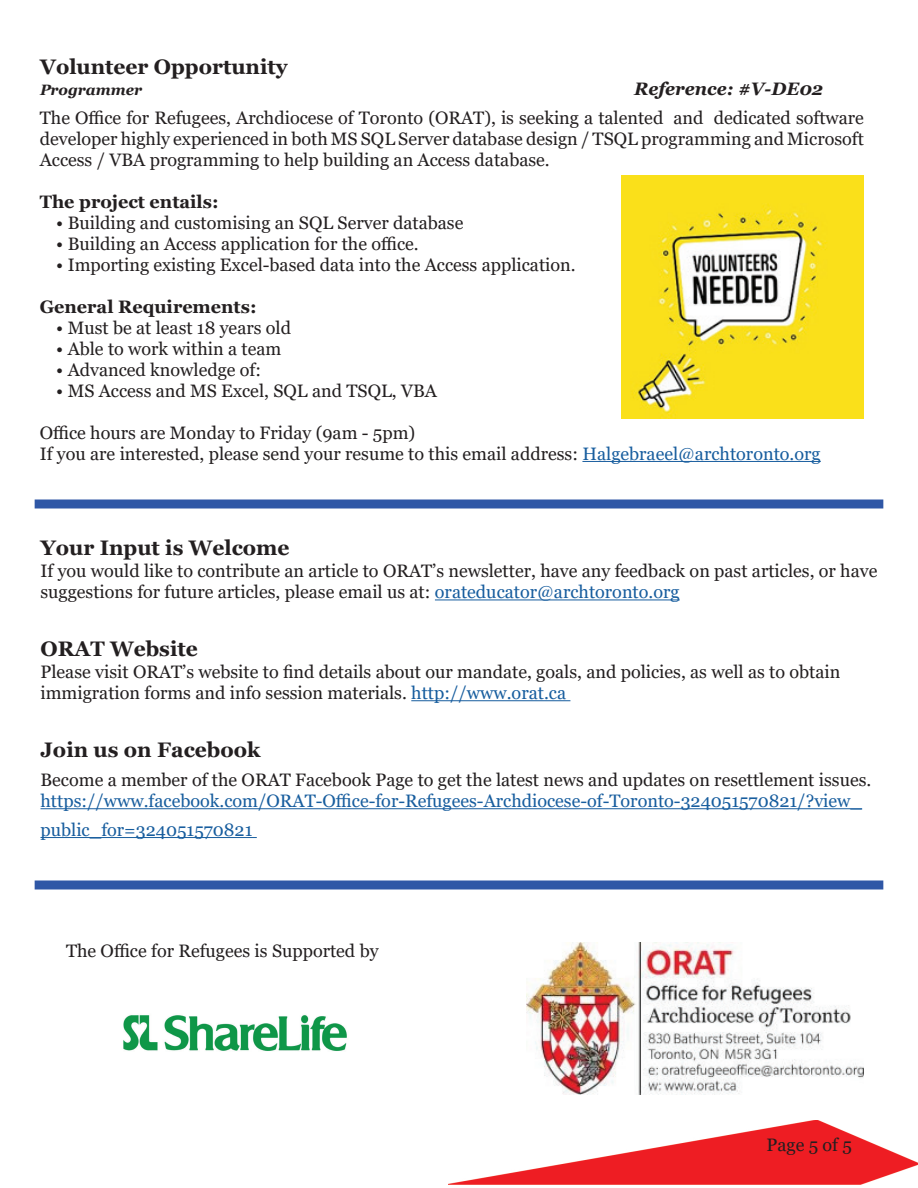
<style>
.page{position:relative;width:918px;height:1188px;background:#fff}
.page>*{position:absolute;margin:0;border:0;box-sizing:border-box;transform-origin:0 0}
.t1{font:700 21px "Georgia";color:#231f20}
.t2{font:18px/21px "Georgia";color:#231f20}
.t3{font:18px/28.8px "Georgia";color:#175d9e}
.t4{font:700 18px "Georgia";color:#231f20}
.t5{font:italic 700 18px "Georgia";color:#231f20}
.t6{font:italic 700 15px "Georgia";color:#231f20}
.s1{color:#175d9e}
</style>
<div class="page">
<img style="left:123px;top:1015px;width:224px;height:36px">
<img style="left:448px;top:1120px;width:470px;height:65px">
<div style="left:35px;top:500px;width:848px;height:8px;background:#2f57a6"></div>
<img style="left:526px;top:942px;width:338px;height:153px">
<hr style="left:582px;top:461px;width:239px;height:1px;background:#175d9e">
<img style="left:621px;top:176px;width:243px;height:242px">
<hr style="left:435px;top:599px;width:245px;height:1px;background:#175d9e">
<hr style="left:411px;top:700px;width:159px;height:1px;background:#175d9e">
<hr style="left:40px;top:808px;width:822px;height:1px;background:#175d9e">
<hr style="left:40px;top:837px;width:217px;height:1px;background:#175d9e">
<div style="left:35px;top:880px;width:848px;height:10px;background:#2f57a6"></div>
<p class="t1" style="left:40px;top:53px;width:249px">Volunteer Opportunity</p>
<p class="t6" style="left:40px;top:80px;width:104px">Programmer</p>
<p class="t5" style="left:634px;top:77px;width:191px">Reference: #V-DE02</p>
<p class="t2" style="left:40px;top:108px;width:826px;text-align:justify">The Office for Refugees, Archdiocese of Toronto (ORAT), is seeking a talented and dedicated software developer highly experienced in both MS SQL Server database design / TSQL programming and Microsoft Access / VBA programming to help building an Access database.</p>
<p class="t4" style="left:40px;top:190px;width:180px">The project entails:</p>
<p class="t2" style="left:56px;top:213px;width:409px">• Building and customising an SQL Server database</p>
<p class="t2" style="left:56px;top:234px;width:364px">• Building an Access application for the office.</p>
<p class="t2" style="left:56px;top:255px;width:521px">• Importing existing Excel-based data into the Access application.</p>
<p class="t4" style="left:40px;top:295px;width:218px">General Requirements:</p>
<p class="t2" style="left:56px;top:318px;width:236px">• Must be at least 18 years old</p>
<p class="t2" style="left:56px;top:339px;width:227px">• Able to work within a team</p>
<p class="t2" style="left:56px;top:360px;width:206px">• Advanced knowledge of:</p>
<p class="t2" style="left:56px;top:381px;width:382px">• MS Access and MS Excel, SQL and TSQL, VBA</p>
<p class="t2" style="left:40px;top:423px;width:782px">Office hours are Monday to Friday (9am - 5pm)<br>If you are interested, please send your resume to this email address: <span class="s1">Halgebraeel@archtoronto.org</span></p>
<p class="t1" style="left:40px;top:534px;width:251px">Your Input is Welcome</p>
<p class="t2" style="left:40px;top:560px;width:838px;line-height:21.6px">If you would like to contribute an article to ORAT’s newsletter, have any feedback on past articles, or have suggestions for future articles, please email us at: <span class="s1">orateducator@archtoronto.org</span></p>
<p class="t1" style="left:40px;top:635px;width:159px">ORAT Website</p>
<p class="t2" style="left:40px;top:661px;width:801px;line-height:21.6px">Please visit ORAT’s website to find details about our mandate, goals, and policies, as well as to obtain immigration forms and info session materials. <span class="s1">http://www.orat.ca</span></p>
<p class="t1" style="left:40px;top:736px;width:221px">Join us on Facebook</p>
<p class="t2" style="left:40px;top:769px;width:832px">Become a member of the ORAT Facebook Page to get the latest news and updates on resettlement issues.</p>
<p class="t3" style="left:40px;top:787px;width:823px">https://www.facebook.com/ORAT-Office-for-Refugees-Archdiocese-of-Toronto-324051570821/?view_ public_for=324051570821</p>
<p class="t2" style="left:66px;top:941px;width:314px">The Office for Refugees is Supported by</p>
<p class="t2" style="left:766px;top:1134px;width:87px">Page 5 of 5</p>
</div>
